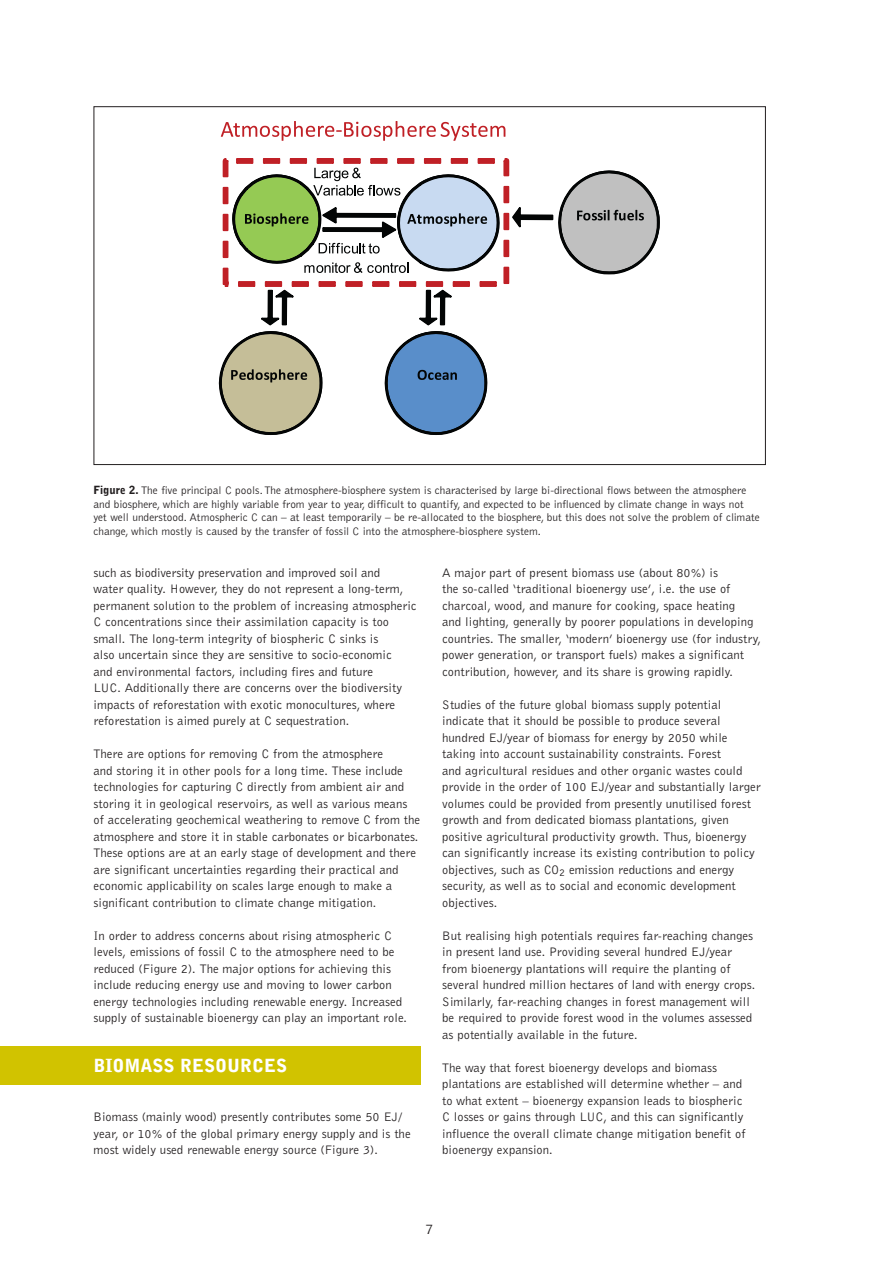
<style>
.page{position:relative;width:893px;height:1263px;background:#fff}
.page>*{position:absolute;margin:0;border:0;box-sizing:border-box;transform-origin:0 0}
.t1{font:900 18px "Bell Gothic";color:#fff}
.t2{font:15px "Bell Gothic BT";color:#231f20}
.t3{font:12.75px/16.5px "Bell Gothic BT";color:#231f20}
.t4{font:300 11.25px/13.5px "Bell Gothic";color:#231f20}
.s1{font-weight:900}
</style>
<div class="page">
<div style="left:0;top:1046px;width:421px;height:38px;background:#d1c300"></div>
<svg style="left:221px;top:121px;width:284px;height:20px"></svg>
<svg style="left:219px;top:332px;width:103px;height:102px"></svg>
<svg style="left:559px;top:171px;width:100px;height:103px"></svg>
<svg style="left:385px;top:332px;width:102px;height:102px"></svg>
<svg style="left:223px;top:158px;width:330px;height:167px"></svg>
<p class="t4" style="left:94px;top:484px;width:668px"><span class="s1">Figure 2.</span> The five principal C pools. The atmosphere-biosphere system is characterised by large bi-directional flows between the atmosphere and biosphere, which are highly variable from year to year, difficult to quantify, and expected to be influenced by climate change in ways not yet well understood. Atmospheric C can – at least temporarily – be re-allocated to the biosphere, but this does not solve the problem of climate change, which mostly is caused by the transfer of fossil C into the atmosphere-biosphere system.</p>
<p class="t3" style="left:94px;top:564px;width:325px">such as biodiversity preservation and improved soil and<br>water quality. However, they do not represent a long-term, permanent solution to the problem of increasing atmospheric C concentrations since their assimilation capacity is too small. The long-term integrity of biospheric C sinks is<br>also uncertain since they are sensitive to socio-economic<br>and environmental factors, including fires and future<br>LUC. Additionally there are concerns over the biodiversity impacts of reforestation with exotic monocultures, where reforestation is aimed purely at C sequestration.</p>
<p class="t3" style="left:94px;top:745px;width:328px">There are options for removing C from the atmosphere<br>and storing it in other pools for a long time. These include technologies for capturing C directly from ambient air and storing it in geological reservoirs, as well as various means of accelerating geochemical weathering to remove C from the atmosphere and store it in stable carbonates or bicarbonates.<br>These options are at an early stage of development and there are significant uncertainties regarding their practical and economic applicability on scales large enough to make a significant contribution to climate change mitigation.</p>
<p class="t3" style="left:94px;top:927px;width:315px">In order to address concerns about rising atmospheric C levels, emissions of fossil C to the atmosphere need to be reduced (Figure 2). The major options for achieving this include reducing energy use and moving to lower carbon energy technologies including renewable energy. Increased supply of sustainable bioenergy can play an important role.</p>
<h1 class="t1" style="left:94px;top:1055px;width:195px">BIOMASS RESOURCES</h1>
<p class="t3" style="left:94px;top:1108px;width:319px">Biomass (mainly wood) presently contributes some 50 EJ/ year, or 10% of the global primary energy supply and is the most widely used renewable energy source (Figure 3).</p>
<p class="t3" style="left:442px;top:564px;width:320px">A major part of present biomass use (about 80%) is<br>the so-called ‘traditional bioenergy use’, i.e. the use of charcoal, wood, and manure for cooking, space heating<br>and lighting, generally by poorer populations in developing countries. The smaller, ‘modern’ bioenergy use (for industry, power generation, or transport fuels) makes a significant contribution, however, and its share is growing rapidly.</p>
<p class="t3" style="left:442px;top:696px;width:320px">Studies of the future global biomass supply potential indicate that it should be possible to produce several hundred EJ/year of biomass for energy by 2050 while taking into account sustainability constraints. Forest<br>and agricultural residues and other organic wastes could provide in the order of 100 EJ/year and substantially larger volumes could be provided from presently unutilised forest growth and from dedicated biomass plantations, given positive agricultural productivity growth. Thus, bioenergy can significantly increase its existing contribution to policy objectives, such as CO<sub>2</sub> emission reductions and energy security, as well as to social and economic development objectives.</p>
<p class="t3" style="left:442px;top:927px;width:315px">But realising high potentials requires far-reaching changes in present land use. Providing several hundred EJ/year from bioenergy plantations will require the planting of several hundred million hectares of land with energy crops.<br>Similarly, far-reaching changes in forest management will be required to provide forest wood in the volumes assessed as potentially available in the future.</p>
<p class="t3" style="left:442px;top:1059px;width:305px">The way that forest bioenergy develops and biomass plantations are established will determine whether – and to what extent – bioenergy expansion leads to biospheric C losses or gains through LUC, and this can significantly influence the overall climate change mitigation benefit of bioenergy expansion.</p>
<p class="t2" style="left:425px;top:1220px;width:10px">7</p>
</div>
